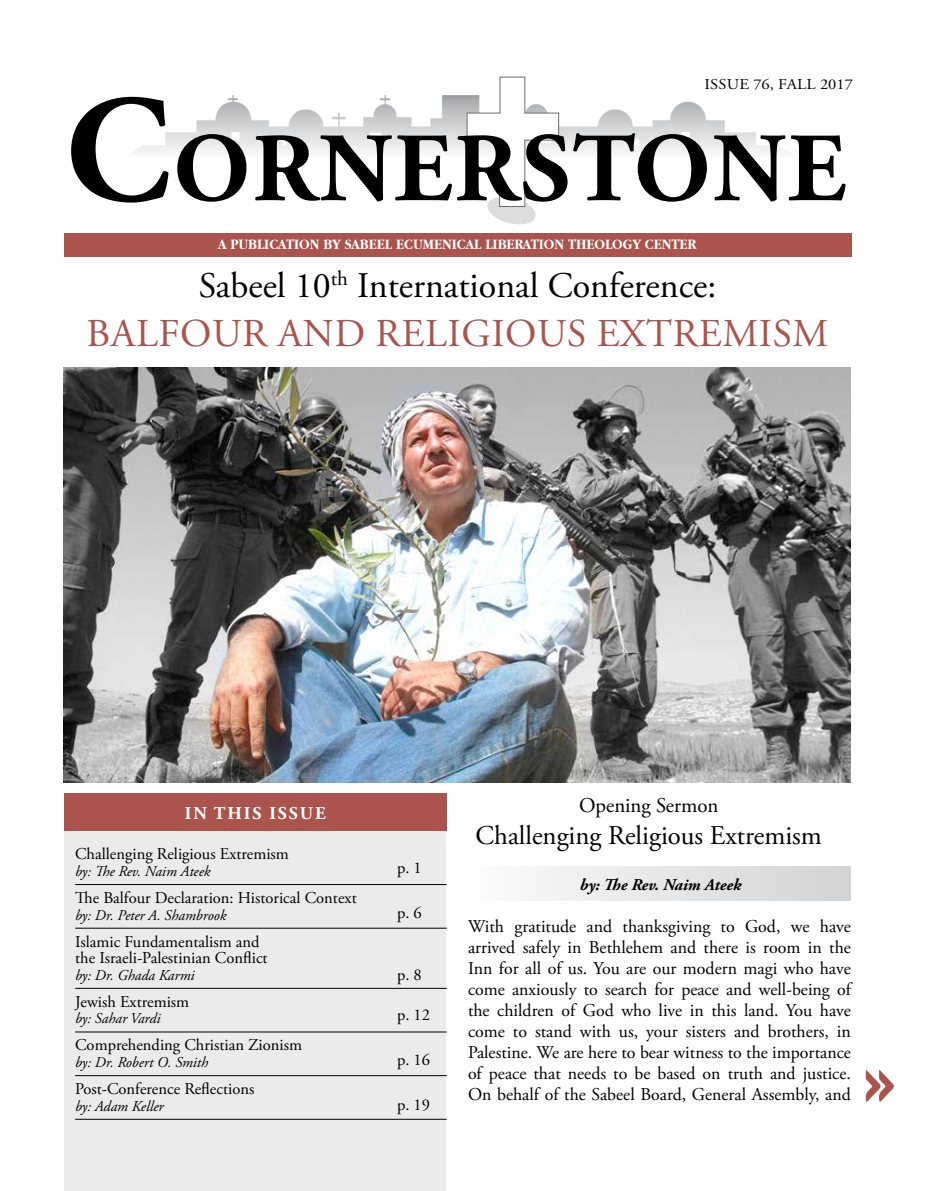
<style>
.page{position:relative;width:936px;height:1191px;background:#fff}
.page>*{position:absolute;margin:0;border:0;box-sizing:border-box;transform-origin:0 0}
.t1{font:700 97.65px "Adobe Garamond Pro";letter-spacing:.02em;color:#000}
.t2{font:39.45px "Adobe Garamond Pro";letter-spacing:.015em;color:#aa544d}
.t3{font:36px "Adobe Garamond Pro";color:#000}
.t4{font:27px "Adobe Garamond Pro";color:#000}
.t5{font:21px "Adobe Garamond Pro";color:#000}
.t6{font:18px/21px "Adobe Garamond Pro";color:#000;text-align:justify}
.t7{font:700 18px "Adobe Garamond Pro";letter-spacing:.105em;color:#fff}
.t8{font:16.5px/16.5px "Adobe Garamond Pro";color:#000}
.t9{font:italic 700 16.5px "Adobe Garamond Pro";color:#000}
.t10{font:italic 15px "Adobe Garamond Pro";color:#000}
.t11{font:700 15px "Apple Garamond";color:#fff;scale:1.1 1}
.t12{font:15px "Adobe Garamond Pro";letter-spacing:.015em;color:#000;scale:1.1 1}
.s1{font-size:152.85px}
</style>
<div class="page">
<img style="left:64px;top:367px;width:786px;height:415px">
<div style="left:468px;top:867px;width:382px;height:33px;background:linear-gradient(to right,#fdfdfd,#d1d3d4)"></div>
<img style="left:133px;top:95px;width:656px;height:58px">
<div style="left:64px;top:233px;width:787px;height:24px;background:#aa544d"></div>
<svg style="left:466px;top:76px;width:93px;height:148px"></svg>
<svg style="left:865px;top:1070px;width:29px;height:32px"></svg>
<div style="left:64px;top:827px;width:381px;height:364px;background:#ebebec"></div>
<div style="left:64px;top:793px;width:382px;height:38px;background:#aa544d"></div>
<hr style="left:75px;top:884px;width:371px;height:1px;background:#000">
<hr style="left:75px;top:928px;width:371px;height:1px;background:#000">
<hr style="left:75px;top:988px;width:371px;height:1px;background:#000">
<hr style="left:75px;top:1031px;width:371px;height:1px;background:#000">
<hr style="left:75px;top:1075px;width:371px;height:1px;background:#000">
<hr style="left:75px;top:1119px;width:371px;height:1px;background:#000">
<p class="t12" style="left:704px;top:75px;width:136px">ISSUE 76, fall 2017</p>
<h1 class="t1" style="left:65px;top:112px;width:715px"><span class="s1">C</span>ORNERSTONE</h1>
<p class="t11" style="left:218px;top:235px;width:436px">A PUBLICATION BY SABEEL ECUMENICAL LIBERATION THEOLOGY CENTER</p>
<h3 class="t3" style="left:199px;top:264px;width:519px">Sabeel 10<sup>th</sup> International Conference:</h3>
<h2 class="t2" style="left:87px;top:310px;width:743px">Balfour and Religious Extremis m</h2>
<p class="t7" style="left:185px;top:802px;width:142px">IN THIS ISSUE</p>
<p class="t8" style="left:75px;top:846px;width:215px">Challenging Religious Extremism</p>
<p class="t10" style="left:75px;top:862px;width:137px">by: The Rev. Naim Ateek</p>
<p class="t8" style="left:75px;top:890px;width:283px">The Balfour Declaration: Historical Context</p>
<p class="t10" style="left:75px;top:905px;width:153px">by: Dr. Peter A. Shambrook</p>
<p class="t8" style="left:75px;top:933px;width:194px">Islamic Fundamentalism and the Israeli-Palestinian Conflict</p>
<p class="t10" style="left:75px;top:966px;width:121px">by: Dr. Ghada Karmi</p>
<p class="t8" style="left:75px;top:994px;width:116px">Jewish Extremism</p>
<p class="t10" style="left:75px;top:1009px;width:87px">by: Sahar Vardi</p>
<p class="t8" style="left:75px;top:1037px;width:228px">Comprehending Christian Zionism</p>
<p class="t10" style="left:75px;top:1053px;width:135px">by: Dr. Robert O. Smith</p>
<p class="t8" style="left:75px;top:1081px;width:181px">Post-Conference Reflections</p>
<p class="t10" style="left:75px;top:1096px;width:90px">by: Adam Keller</p>
<p class="t8" style="left:397px;top:860px;width:26px">p. 1</p>
<p class="t8" style="left:397px;top:905px;width:26px">p. 6</p>
<p class="t8" style="left:397px;top:966px;width:26px">p. 8</p>
<p class="t8" style="left:397px;top:1007px;width:34px">p. 12</p>
<p class="t8" style="left:397px;top:1052px;width:34px">p. 16</p>
<p class="t8" style="left:397px;top:1097px;width:34px">p. 19</p>
<p class="t5" style="left:579px;top:792px;width:141px">Opening Sermon</p>
<h3 class="t4" style="left:475px;top:819px;width:348px">Challenging Religious Extremism</h3>
<p class="t9" style="left:580px;top:875px;width:163px">by: The Rev. Naim Ateek</p>
<p class="t6" style="left:468px;top:916px;width:386px">With gratitude and thanksgiving to God, we have arrived safely in Bethlehem and there is room in the Inn for all of us. You are our modern magi who have come anxiously to search for peace and well-being of the children of God who live in this land. You have come to stand with us, your sisters and brothers, in Palestine. We are here to bear witness to the importance of peace that needs to be based on truth and justice.<br>On behalf of the Sabeel Board, General Assembly, and</p>
</div>
